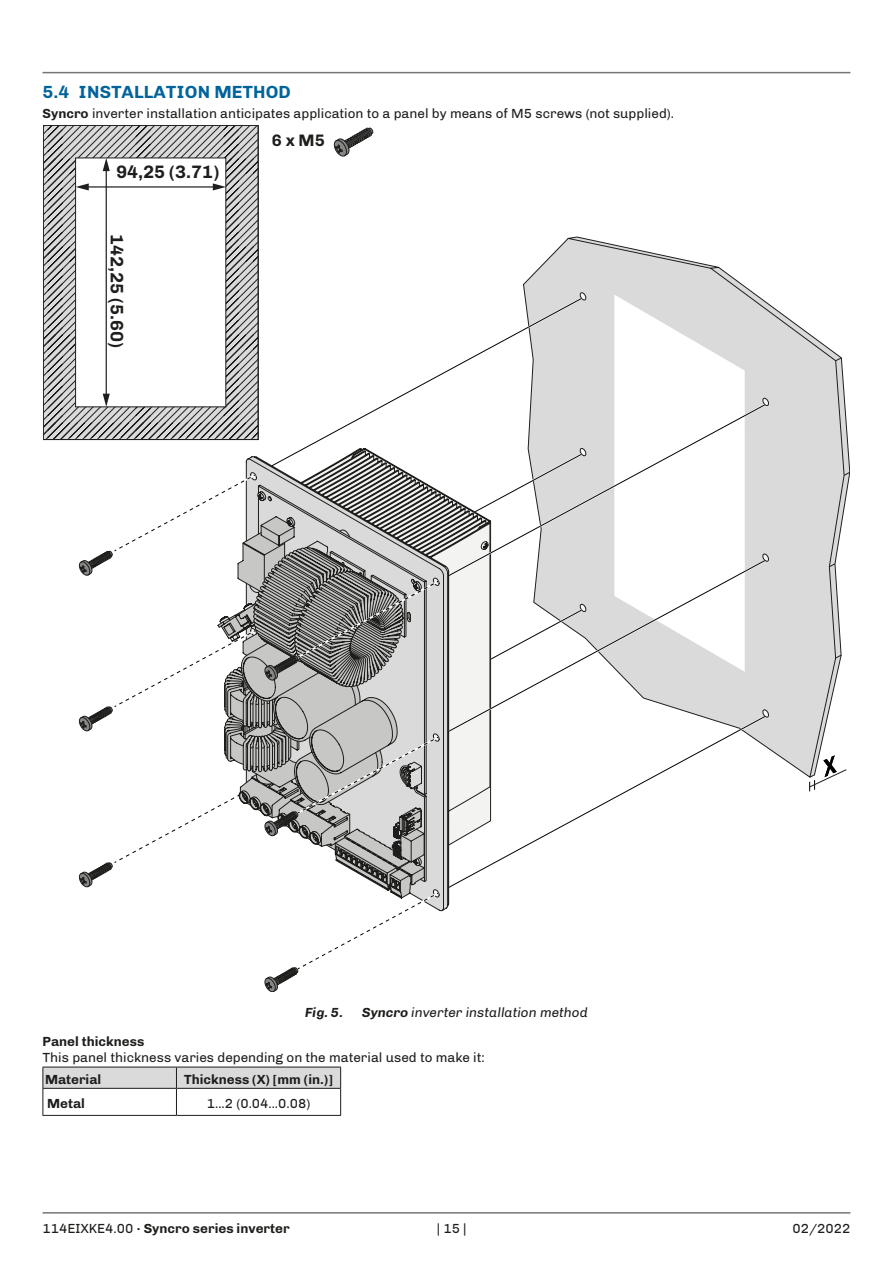
<style>
.page{position:relative;width:893px;height:1263px;background:#fff}
.page>*{position:absolute;margin:0;border:0;box-sizing:border-box;transform-origin:0 0}
.t1{font:700 18px "Chivo";color:#1e1e1c}
.t2{font:700 18px "Chivo";letter-spacing:.01em;color:#00649b}
.t3{font:700 16.65px "Chivo";color:#1e1e1c}
.t4{font:13.5px "Chivo";color:#1d1d1b}
.t5{font:700 13.5px "Chivo";color:#1d1d1b}
.t6{font:italic 13.5px "Chivo";color:#1d1d1b}
.t7{font:italic 700 13.5px "Chivo";color:#1d1d1b}
.s1{font-weight:700}
.s2{font-weight:400}
</style>
<div class="page">
<hr style="left:43px;top:1212px;width:807px;height:1px;background:#75767a">
<hr style="left:43px;top:72px;width:807px;height:1px;background:#75767a">
<svg style="left:523px;top:237px;width:318px;height:540px"></svg>
<svg style="left:829px;top:357px;width:21px;height:301px"></svg>
<svg style="left:579px;top:292px;width:7px;height:9px"></svg>
<svg style="left:762px;top:397px;width:7px;height:9px"></svg>
<svg style="left:767px;top:553px;width:2px;height:9px"></svg>
<svg style="left:767px;top:709px;width:2px;height:9px"></svg>
<svg style="left:389px;top:298px;width:193px;height:104px"></svg>
<svg style="left:112px;top:402px;width:655px;height:259px"></svg>
<svg style="left:448px;top:404px;width:318px;height:310px"></svg>
<svg style="left:473px;top:448px;width:113px;height:66px"></svg>
<svg style="left:490px;top:603px;width:96px;height:57px"></svg>
<svg style="left:441px;top:714px;width:326px;height:198px"></svg>
<svg style="left:448px;top:715px;width:318px;height:173px"></svg>
<svg style="left:79px;top:472px;width:362px;height:520px"></svg>
<svg style="left:809px;top:755px;width:38px;height:36px"></svg>
<svg style="left:43px;top:125px;width:215px;height:315px;background:#a7a7a6"></svg>
<svg style="left:76px;top:158px;width:150px;height:249px"></svg>
<svg style="left:334px;top:127px;width:40px;height:29px"></svg>
<svg style="left:43px;top:1067px;width:298px;height:48px"></svg>
<hr style="left:43px;top:1115px;width:133px;height:1px;background:#1d1d1b">
<hr style="left:176px;top:1115px;width:165px;height:1px;background:#1d1d1b">
<h1 class="t2" style="left:43px;top:81px;width:250px">5.4 INSTALLATION METHOD</h1>
<p class="t4" style="left:43px;top:106px;width:633px"><span class="s1">Syncro</span> inverter installation anticipates application to a panel by means of M5 screws (not supplied).</p>
<h1 class="t1" style="left:116px;top:158px;width:105px">94,25 (3.71)</h1>
<h1 class="t1" style="left:131px;top:234px;width:116px;rotate:90deg">142,25 (5.60)</h1>
<p class="t3" style="left:272px;top:128px;width:55px">6 x M5</p>
<p class="t7" style="left:305px;top:1005px;width:39px">Fig. 5.</p>
<p class="t6" style="left:362px;top:1005px;width:227px"><span class="s1">Syncro</span> inverter installation method</p>
<p class="t5" style="left:43px;top:1034px;width:103px">Panel thickness</p>
<p class="t4" style="left:43px;top:1050px;width:444px">This panel thickness varies depending on the material used to make it:</p>
<p class="t5" style="left:45px;top:1071px;width:58px">Material</p>
<p class="t5" style="left:184px;top:1071px;width:150px">Thickness (X) [mm (in.)]</p>
<p class="t5" style="left:47px;top:1096px;width:39px">Metal</p>
<p class="t4" style="left:207px;top:1096px;width:105px">1...2 (0.04...0.08)</p>
<p class="t5" style="left:43px;top:1220px;width:249px"><span class="s2">114EIXKE4.00</span> · Syncro series inverter</p>
<p class="t4" style="left:437px;top:1221px;width:31px">|15|</p>
<p class="t4" style="left:792px;top:1221px;width:59px">02/2022</p>
</div>
